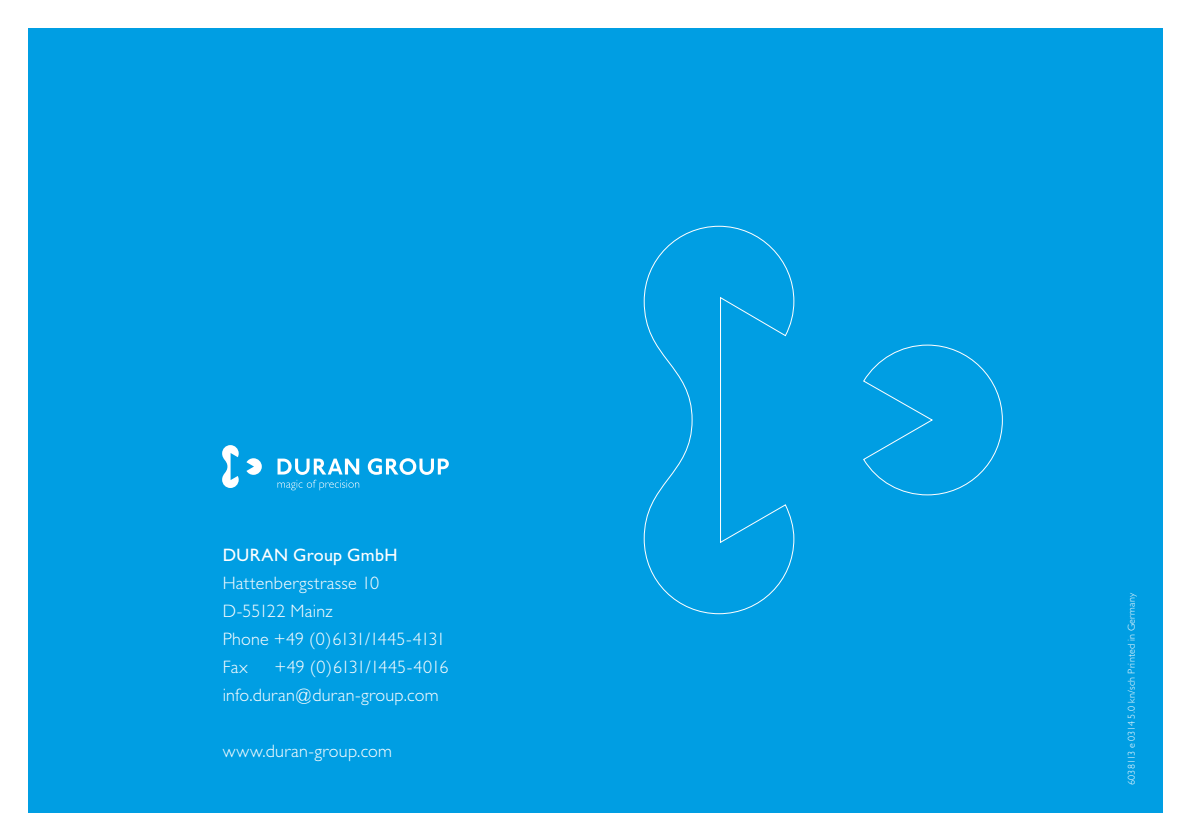
<style>
.page{position:relative;width:1191px;height:840px;background:#fff}
.page>*{position:absolute;margin:0;border:0;box-sizing:border-box;transform-origin:0 0}
.t1{font:300 18px/28px "Gill Sans";letter-spacing:.015em;color:#fff}
.t2{font:18px "Gill Sans";letter-spacing:.02em;color:#fff}
.t3{font:300 10px "Gill Sans";letter-spacing:.025em;color:#fff}
</style>
<div class="page">
<div style="left:28px;top:28px;width:1134px;height:784px;background:#009ee3"></div>
<svg style="left:222px;top:445px;width:40px;height:42px"></svg>
<svg style="left:277px;top:458px;width:172px;height:32px"></svg>
<svg style="left:643px;top:225px;width:360px;height:389px"></svg>
<p class="t2" style="left:223px;top:544px;width:176px">DURAN Group GmbH</p>
<p class="t1" style="left:223px;top:568px;width:224px">Hattenbergstrasse 10<br>D-55122 Mainz<br>Phone +49 (0)6131/1445-4131<br>Fax</p>
<p class="t1" style="left:223px;top:652px;width:227px;text-indent:52px">+49 (0)6131/1445-4016 info.duran@duran-group.com</p>
<p class="t1" style="left:223px;top:736px;width:171px">www.duran-group.com</p>
<p class="t3" style="left:1125px;top:784px;width:193px;rotate:-90deg">6038113 e 0314 5.0 kn/sch Printed in Germany</p>
</div>
